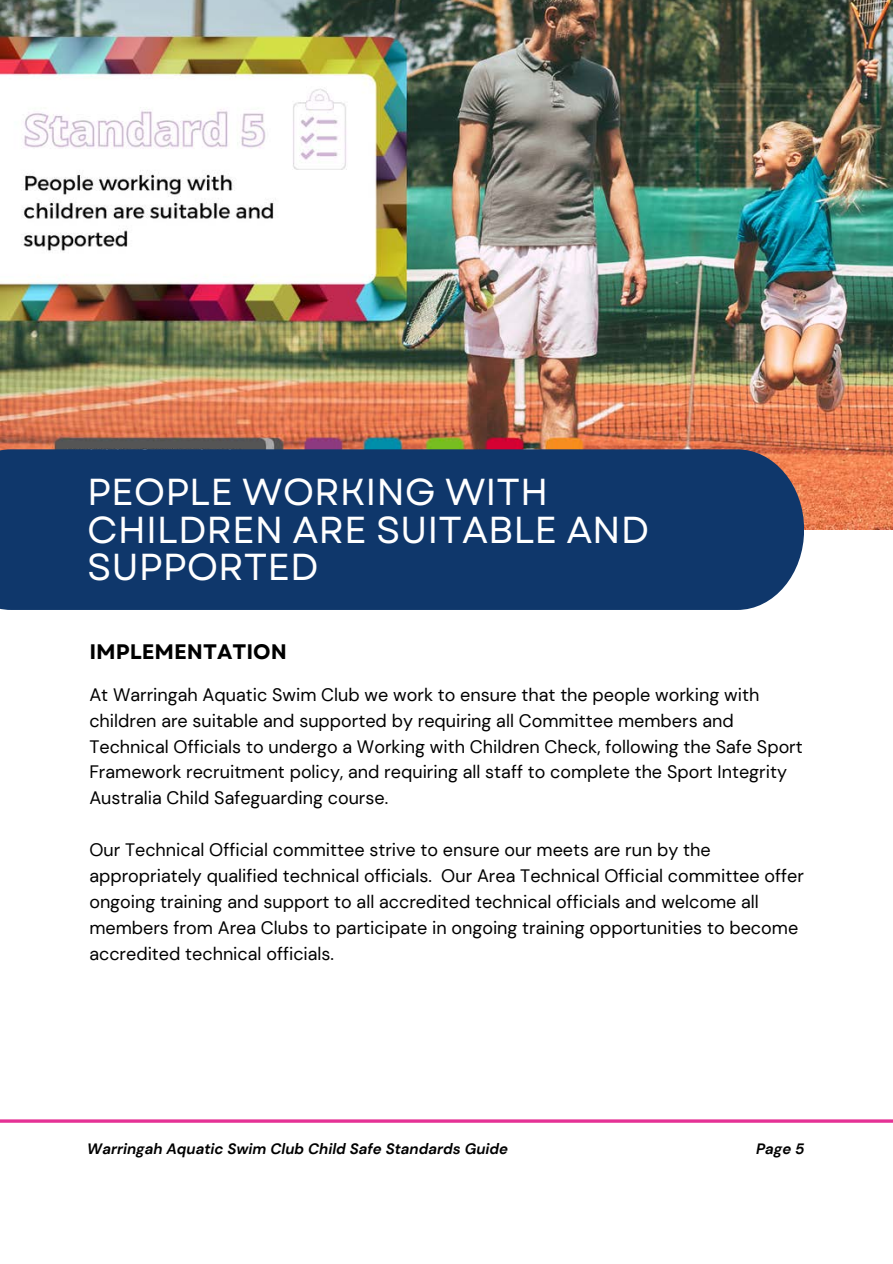
<style>
.page{position:relative;width:893px;height:1264px;background:#fff}
.page>*{position:absolute;margin:0;border:0;box-sizing:border-box;transform-origin:0 0}
.t1{font:37.5px/37.2px "Garet";color:#fff}
.t2{font:700 21px "Garet";color:#000}
.t3{font:18px/25.8px "DM Sans";color:#000}
.t4{font:italic 700 15px "DM Sans";color:#000}
</style>
<div class="page">
<img style="left:0;top:0;width:892px;height:529px">
<div style="left:0;top:449px;width:803px;height:161px;background:#0f376b"></div>
<hr style="left:0;top:1119px;width:892px;height:3px;background:#e53195">
<h1 class="t1" style="left:87px;top:474px;width:563px">PEOPLE WORKING WITH<br>CHILDREN ARE SUITABLE AND<br>SUPPORTED</h1>
<p class="t2" style="left:89px;top:636px;width:199px">IMPLEMENTATION</p>
<p class="t3" style="left:89px;top:681px;width:715px">At Warringah Aquatic Swim Club we work to ensure that the people working with children are suitable and supported by requiring all Committee members and Technical Officials to undergo a Working with Children Check, following the Safe Sport Framework recruitment policy, and requiring all staff to complete the Sport Integrity Australia Child Safeguarding course.</p>
<p class="t3" style="left:89px;top:837px;width:716px">Our Technical Official committee strive to ensure our meets are run by the appropriately qualified technical officials. Our Area Technical Official committee offer ongoing training and support to all accredited technical officials and welcome all members from Area Clubs to participate in ongoing training opportunities to become accredited technical officials.</p>
<p class="t4" style="left:87px;top:1139px;width:422px">Warringah Aquatic Swim Club Child Safe Standards Guide</p>
<p class="t4" style="left:756px;top:1139px;width:50px">Page 5</p>
</div>
